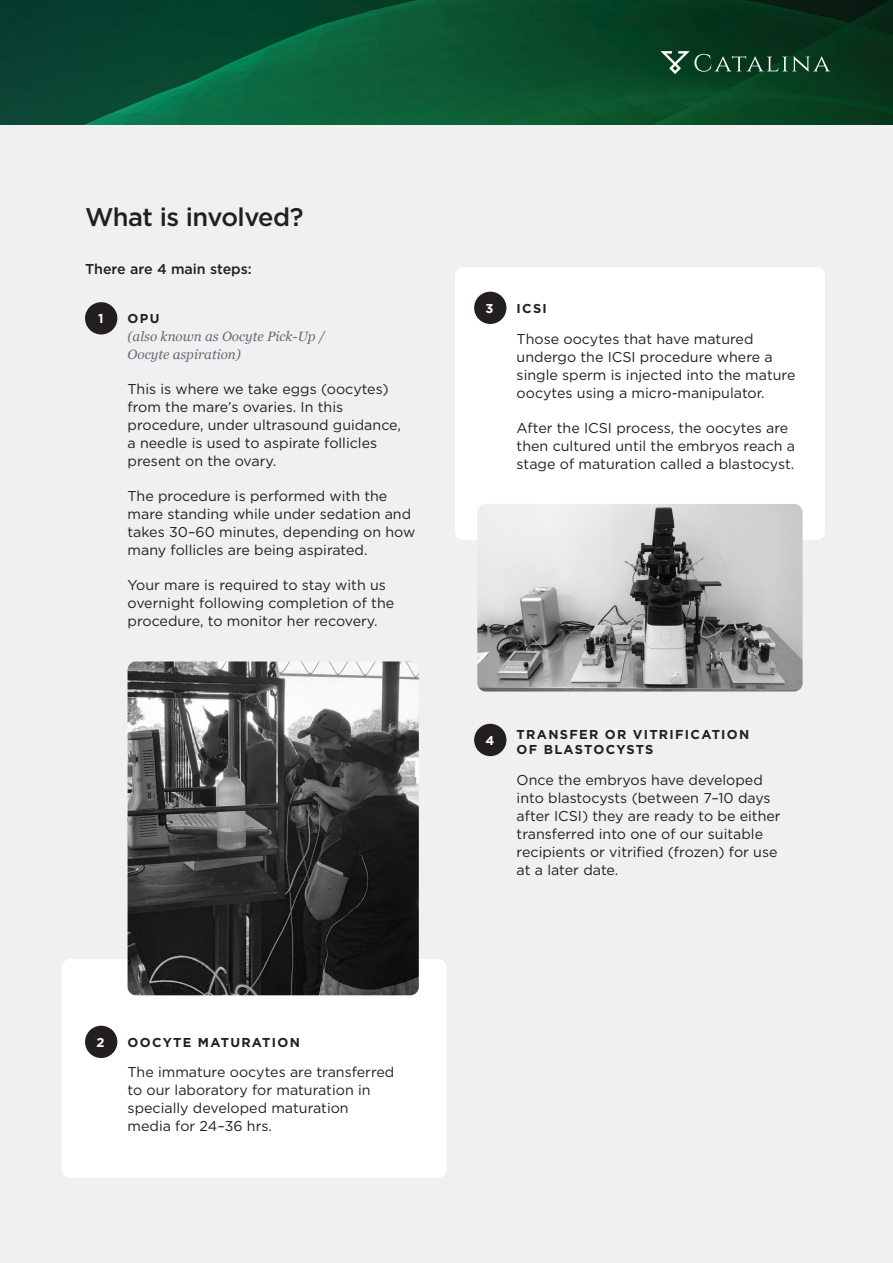
<style>
.page{position:relative;width:893px;height:1263px;background:#f0eff2}
.page>*{position:absolute;margin:0;border:0;box-sizing:border-box;transform-origin:0 0}
.t1{font:500 25.5px "Gotham HTF";letter-spacing:-.02em;color:#231f20}
.t2{font:14.25px/18px "Gotham HTF";color:#231f20}
.t3{font:500 14.25px "Gotham HTF";color:#231f20}
.t4{font:italic 13.5px/18px "Georgia";color:#6c6d70}
.t5{font:700 12.9px/15.5px "Gotham HTF";letter-spacing:.1em;color:#231f20}
.t6{font:700 12.9px "Gotham HTF";color:#fff}
</style>
<div class="page">
<div style="left:62px;top:959px;width:384px;height:219px;background:#fff;border-radius:9px"></div>
<div style="left:455px;top:267px;width:370px;height:273px;background:#fff;border-radius:9px"></div>
<img style="left:0;top:0;width:893px;height:124px">
<svg style="left:660px;top:51px;width:170px;height:23px;background:#28553d"></svg>
<div style="left:85px;top:302px;width:32px;height:32px;background:#231f20;border-radius:50%"></div>
<div style="left:85px;top:1026px;width:32px;height:32px;background:#231f20;border-radius:50%"></div>
<div style="left:474px;top:292px;width:32px;height:32px;background:#231f20;border-radius:50%"></div>
<div style="left:474px;top:724px;width:32px;height:32px;background:#231f20;border-radius:50%"></div>
<img style="left:128px;top:661px;width:291px;height:334px">
<img style="left:477px;top:504px;width:326px;height:187px">
<h1 class="t1" style="left:85px;top:202px;width:220px">What is involved?</h1>
<p class="t3" style="left:85px;top:260px;width:168px">There are 4 main steps:</p>
<p class="t5" style="left:128px;top:310px;width:33px">OPU</p>
<p class="t4" style="left:128px;top:327px;width:199px">(also known as Oocyte Pick-Up /<br>Oocyte aspiration)</p>
<p class="t2" style="left:128px;top:380px;width:275px">This is where we take eggs (oocytes) from the mare’s ovaries. In this procedure, under ultrasound guidance, a needle is used to aspirate follicles present on the ovary.</p>
<p class="t2" style="left:128px;top:487px;width:289px">The procedure is performed with the mare standing while under sedation and takes 30–60 minutes, depending on how many follicles are being aspirated.</p>
<p class="t2" style="left:128px;top:576px;width:268px">Your mare is required to stay with us overnight following completion of the procedure, to monitor her recovery.</p>
<p class="t6" style="left:98px;top:311px;width:7px">1</p>
<p class="t6" style="left:97px;top:1035px;width:10px">2</p>
<p class="t5" style="left:128px;top:1034px;width:174px">OOCYTE MATURATION</p>
<p class="t2" style="left:128px;top:1063px;width:268px">The immature oocytes are transferred to our laboratory for maturation in specially developed maturation media for 24–36 hrs.</p>
<p class="t6" style="left:486px;top:301px;width:9px">3</p>
<p class="t5" style="left:517px;top:300px;width:32px">ICSI</p>
<p class="t2" style="left:517px;top:329px;width:280px">Those oocytes that have matured undergo the ICSI procedure where a single sperm is injected into the mature oocytes using a micro-manipulator.</p>
<p class="t2" style="left:517px;top:418px;width:280px">After the ICSI process, the oocytes are then cultured until the embryos reach a stage of maturation called a blastocyst.</p>
<p class="t6" style="left:486px;top:733px;width:10px">4</p>
<p class="t5" style="left:517px;top:726px;width:234px">TRANSFER OR VITRIFICATION<br>OF BLASTOCYSTS</p>
<p class="t2" style="left:517px;top:771px;width:266px">Once the embryos have developed into blastocysts (between 7–10 days after ICSI) they are ready to be either transferred into one of our suitable recipients or vitrified (frozen) for use at a later date.</p>
</div>
